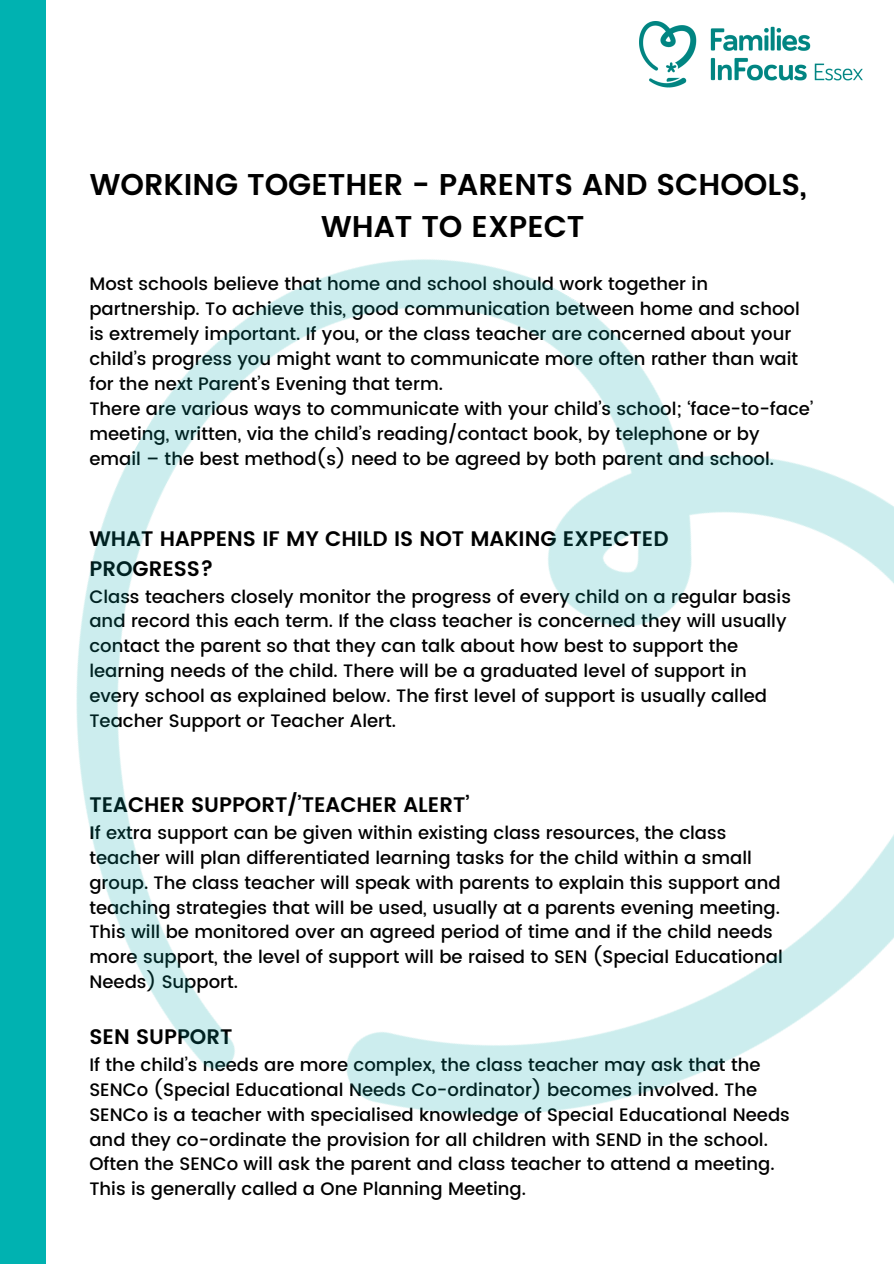
<style>
.page{position:relative;width:894px;height:1264px;background:#fff}
.page>*{position:absolute;margin:0;border:0;box-sizing:border-box;transform-origin:0 0}
.t1{font:600 30px "Poppins";color:#000}
.t2{font:600 21px/29.2px "Poppins";color:#000}
.t3{font:500 18px/24.8px "Poppins";color:#000}
.s1{font-weight:600}
</style>
<div class="page">
<img style="left:639px;top:21px;width:224px;height:67px">
<img style="left:0;top:148px;width:893px;height:1115px">
<p class="t1" style="left:90px;top:167px;width:718px">WORKING TOGETHER - PARENTS AND SCHOOLS,</p>
<p class="t1" style="left:321px;top:209px;width:265px">WHAT TO EXPECT</p>
<p class="t3" style="left:89px;top:271px;width:711px">Most schools believe that home and school should work together in partnership. To achieve this, good communication between home and school is extremely important. If you, or the class teacher are concerned about your child’s progress you might want to communicate more often rather than wait for the next Parent’s Evening that term.</p>
<p class="t3" style="left:89px;top:396px;width:725px">There are various ways to communicate with your child’s school; ‘face-to-face’ meeting, written, via the child’s reading/contact book, by telephone or by email – the best method(s) need to be agreed by both parent and school.</p>
<p class="t2" style="left:89px;top:524px;width:580px">WHAT HAPPENS IF MY CHILD IS NOT MAKING EXPECTED<br>PROGRESS?</p>
<p class="t3" style="left:89px;top:584px;width:702px">Class teachers closely monitor the progress of every child on a regular basis and record this each term. If the class teacher is concerned they will usually contact the parent so that they can talk about how best to support the learning needs of the child. There will be a graduated level of support in every school as explained below. The first level of support is usually called Teacher Support or Teacher Alert.</p>
<p class="t2" style="left:89px;top:790px;width:381px">TEACHER SUPPORT/’TEACHER ALERT’</p>
<p class="t3" style="left:89px;top:820px;width:694px"><span class="s1">I</span>f extra support can be given within existing class resources, the class teacher will plan differentiated learning tasks for the child within a small group. The class teacher will speak with parents to explain this support and teaching strategies that will be used, usually at a parents evening meeting.<br>This will be monitored over an agreed period of time and if the child needs more support, the level of support will be raised to SEN (Special Educational Needs) Support.</p>
<p class="t2" style="left:89px;top:1022px;width:144px">SEN SUPPORT</p>
<p class="t3" style="left:89px;top:1052px;width:701px">If the child’s needs are more complex, the class teacher may ask that the SENCo (Special Educational Needs Co-ordinator) becomes involved. The SENCo is a teacher with specialised knowledge of Special Educational Needs and they co-ordinate the provision for all children with SEND in the school.<br>Often the SENCo will ask the parent and class teacher to attend a meeting.<br>This is generally called a One Planning Meeting.</p>
</div>
